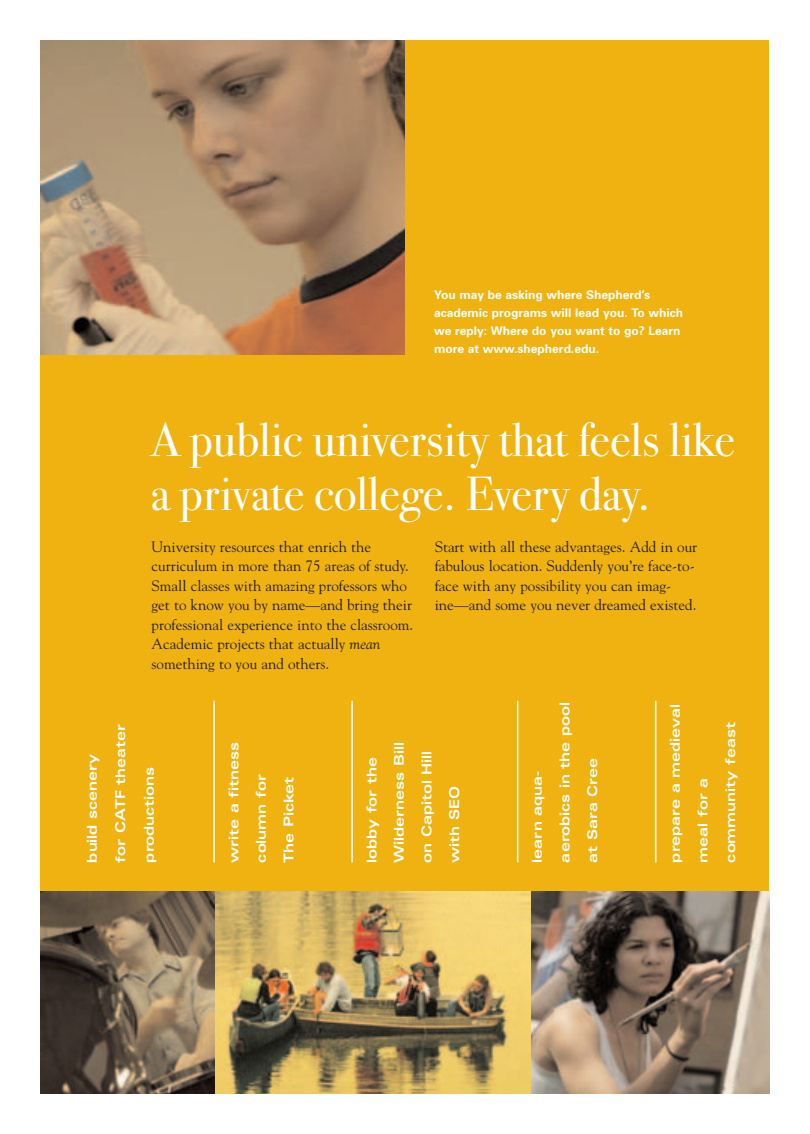
<style>
.page{position:relative;width:810px;height:1134px;background:#fff}
.page>*{position:absolute;margin:0;border:0;box-sizing:border-box;transform-origin:0 0}
.t1{font:48px/54px "Bodoni Sev ITC";color:#fff}
.t2{font:15px/19.5px "Goudy";color:#231f20}
.t3{font:700 expanded 13.5px/27.6px "Univers";color:#fff}
.t4{font:700 12px/18px "Univers";color:#fff}
.s1{font-style:italic}
</style>
<div class="page">
<div style="left:40px;top:40px;width:730px;height:1054px;background:#efb211"></div>
<img style="left:215px;top:891px;width:316px;height:203px">
<img style="left:40px;top:891px;width:175px;height:203px">
<img style="left:531px;top:891px;width:239px;height:203px">
<img style="left:40px;top:40px;width:365px;height:315px">
<hr style="left:213px;top:701px;width:2px;height:161px;background:#fff">
<hr style="left:351px;top:701px;width:2px;height:161px;background:#fff">
<hr style="left:517px;top:701px;width:1px;height:161px;background:#fff">
<hr style="left:655px;top:701px;width:1px;height:161px;background:#fff">
<p class="t4" style="left:434px;top:287px;width:250px">You may be asking where Shepherd’s academic programs will lead you. To which we reply: Where do you want to go? Learn more at www.shepherd.edu.</p>
<h1 class="t1" style="left:151px;top:413px;width:586px">A public university that feels like a private college. Every day.</h1>
<p class="t2" style="left:152px;top:537px;width:263px">University resources that enrich the curriculum in more than 75 areas of study.<br>Small classes with amazing professors who get to know you by name—and bring their professional experience into the classroom.<br>Academic projects that actually <span class="s1">mean </span>something to you and others.</p>
<p class="t2" style="left:435px;top:537px;width:264px">Start with all these advantages. Add in our fabulous location. Suddenly you’re face-to&shy;face with any possibility you can imag&shy;ine—and some you never dreamed existed.</p>
<p class="t3" style="left:79px;top:862px;width:140px;line-height:28.5px;rotate:-90deg">build scenery<br>for CATF theater productions</p>
<p class="t3" style="left:221px;top:862px;width:122px;rotate:-90deg">write a fitness column for<br>The Picket</p>
<p class="t3" style="left:359px;top:863px;width:122px;rotate:-90deg">lobby for the<br>Wilderness Bill on Capitol Hill with SEO</p>
<p class="t3" style="left:525px;top:862px;width:162px;rotate:-90deg">learn aqua&shy;aerobics in the pool at Sara Cree</p>
<p class="t3" style="left:663px;top:862px;width:160px;rotate:-90deg">prepare a medieval meal for a community feast</p>
</div>
